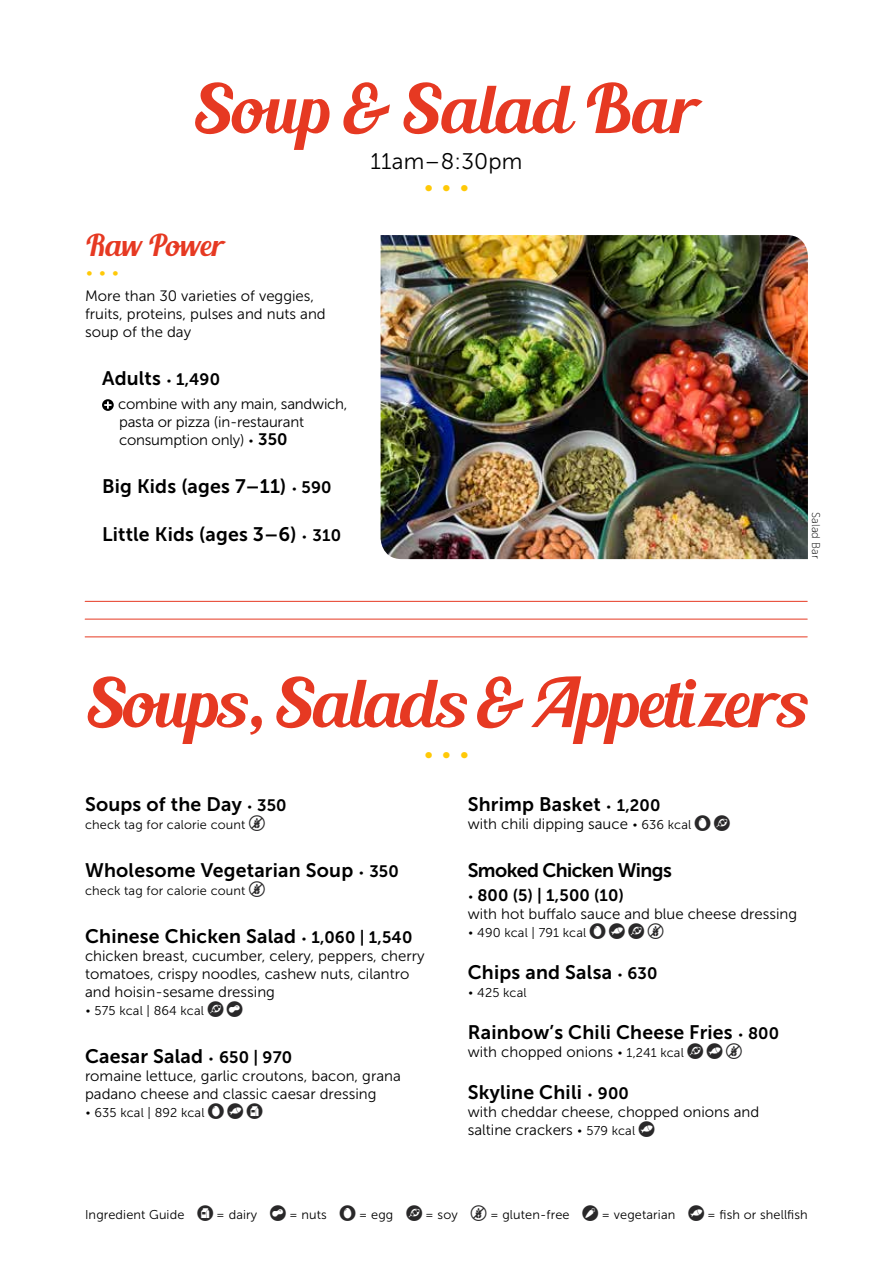
<style>
.page{position:relative;width:893px;height:1263px;background:#fff}
.page>*{position:absolute;margin:0;border:0;box-sizing:border-box;transform-origin:0 0}
.t1{font:67.5px "Blenda Script";letter-spacing:-.01em;color:#e63922}
.t2{font:30px "Blenda Script";color:#e63922}
.t3{font:22.5px "Museo Sans 300";letter-spacing:.01em;color:#000}
.t4{font:19.5px "Museo Sans 700";letter-spacing:.01em;color:#000}
.t5{font:19.5px "Museo Sans 700";letter-spacing:-.03em;color:#000}
.t6{font:16.5px "Museo Sans 700";letter-spacing:.01em;color:#000}
.t7{font:15px/18px "Museo Sans 300";color:#000}
.t8{font:12.75px "Museo Sans 300";letter-spacing:.01em;color:#000}
.t9{font:11.25px "Museo Sans 100";letter-spacing:.01em;color:#000}
.s1{font-size:16.5px}
.s2{font-family:"Museo Sans 700";font-size:16.5px}
.s3{font-family:"Allergies Glyphter 2018 05 E";font-size:15.75px;color:#292829}
.s4{font-size:12.75px}
</style>
<div class="page">
<img style="left:381px;top:235px;width:427px;height:324px">
<hr style="left:85px;top:619px;width:722px;height:1px;background:#e63922">
<hr style="left:85px;top:601px;width:722px;height:1px;background:#e63922">
<hr style="left:85px;top:636px;width:722px;height:1px;background:#e63922">
<svg style="left:102px;top:399px;width:12px;height:12px"></svg>
<svg style="left:104px;top:401px;width:8px;height:8px"></svg>
<h1 class="t1" style="left:194px;top:66px;width:505px">Soup &amp; Salad Bar</h1>
<h3 class="t3" style="left:370px;top:149px;width:154px">11am–8:30pm</h3>
<h2 class="t2" style="left:85px;top:226px;width:141px">Raw Power</h2>
<p class="t7" style="left:85px;top:287px;width:242px">More than 30 varieties of veggies, fruits, proteins, pulses and nuts and soup of the day</p>
<h3 class="t4" style="left:102px;top:367px;width:120px">Adults <span class="s1">1,490</span></h3>
<p class="t7" style="left:118px;top:395px;width:231px">combine with any main, sandwich, pasta or pizza (in-restaurant consumption only) <span class="s2">350</span></p>
<h3 class="t4" style="left:102px;top:475px;width:231px">Big Kids (ages 7–11) <span class="s1">590</span></h3>
<h3 class="t4" style="left:102px;top:523px;width:240px">Little Kids (ages 3–6) <span class="s1">310</span></h3>
<p class="t9" style="left:822px;top:512px;width:49px;rotate:90deg">Salad Bar</p>
<h1 class="t1" style="left:87px;top:660px;width:720px">Soups, Salads &amp; Appetizers</h1>
<h3 class="t4" style="left:85px;top:793px;width:203px">Soups of the Day <span class="s1">350</span></h3>
<p class="t8" style="left:85px;top:818px;width:181px">check tag for calorie count <span class="s3">G</span></p>
<h3 class="t4" style="left:85px;top:859px;width:315px">Wholesome Vegetarian Soup <span class="s1">350</span></h3>
<p class="t8" style="left:85px;top:884px;width:181px">check tag for calorie count <span class="s3">G</span></p>
<h3 class="t4" style="left:85px;top:925px;width:329px">Chinese Chicken Salad <span class="s1">1,060 | 1,540</span></h3>
<p class="t7" style="left:85px;top:947px;width:341px">chicken breast, cucumber, celery, peppers, cherry tomatoes, crispy noodles, cashew nuts, cilantro and hoisin-sesame dressing</p>
<p class="t8" style="left:95px;top:1004px;width:150px">575 kcal | 864 kcal <span class="s3">S N</span></p>
<h3 class="t4" style="left:85px;top:1045px;width:209px">Caesar Salad <span class="s1">650 | 970</span></h3>
<p class="t7" style="left:85px;top:1067px;width:317px">romaine lettuce, garlic croutons, bacon, grana padano cheese and classic caesar dressing</p>
<p class="t8" style="left:95px;top:1106px;width:170px">635 kcal | 892 kcal <span class="s3">E F D</span></p>
<h3 class="t4" style="left:468px;top:793px;width:194px">Shrimp Basket <span class="s1">1,200</span></h3>
<p class="t7" style="left:468px;top:815px;width:264px">with chili dipping sauce <span class="s4">636 kcal</span> <span class="s3">E S</span></p>
<h3 class="t5" style="left:468px;top:859px;width:206px">Smoked Chicken Wings</h3>
<p class="t6" style="left:477px;top:886px;width:148px">800 (5) | 1,500 (10)</p>
<p class="t7" style="left:468px;top:905px;width:331px">with hot buffalo sauce and blue cheese dressing</p>
<p class="t8" style="left:477px;top:926px;width:188px">490 kcal | 791 kcal <span class="s3">E F S G</span></p>
<h3 class="t4" style="left:468px;top:961px;width:191px">Chips and Salsa <span class="s1">630</span></h3>
<p class="t8" style="left:477px;top:986px;width:51px">425 kcal</p>
<h3 class="t4" style="left:468px;top:1021px;width:313px">Rainbow’s Chili Cheese Fries <span class="s1">800</span></h3>
<p class="t7" style="left:468px;top:1043px;width:276px">with chopped onions <span class="s4">1,241 kcal</span> <span class="s3">S F G</span></p>
<h3 class="t4" style="left:468px;top:1081px;width:163px">Skyline Chili <span class="s1">900</span></h3>
<p class="t7" style="left:468px;top:1103px;width:293px">with cheddar cheese, chopped onions and saltine crackers <span class="s4">579 kcal</span> <span class="s3">F</span></p>
<p class="t8" style="left:85px;top:1208px;width:724px">Ingredient Guide <span class="s3">D</span> = dairy <span class="s3">N</span> = nuts <span class="s3">E</span> = egg <span class="s3">S</span> = soy <span class="s3">G</span> = gluten-free <span class="s3">V</span> = vegetarian <span class="s3">F</span> = fish or shellfish</p>
</div>
